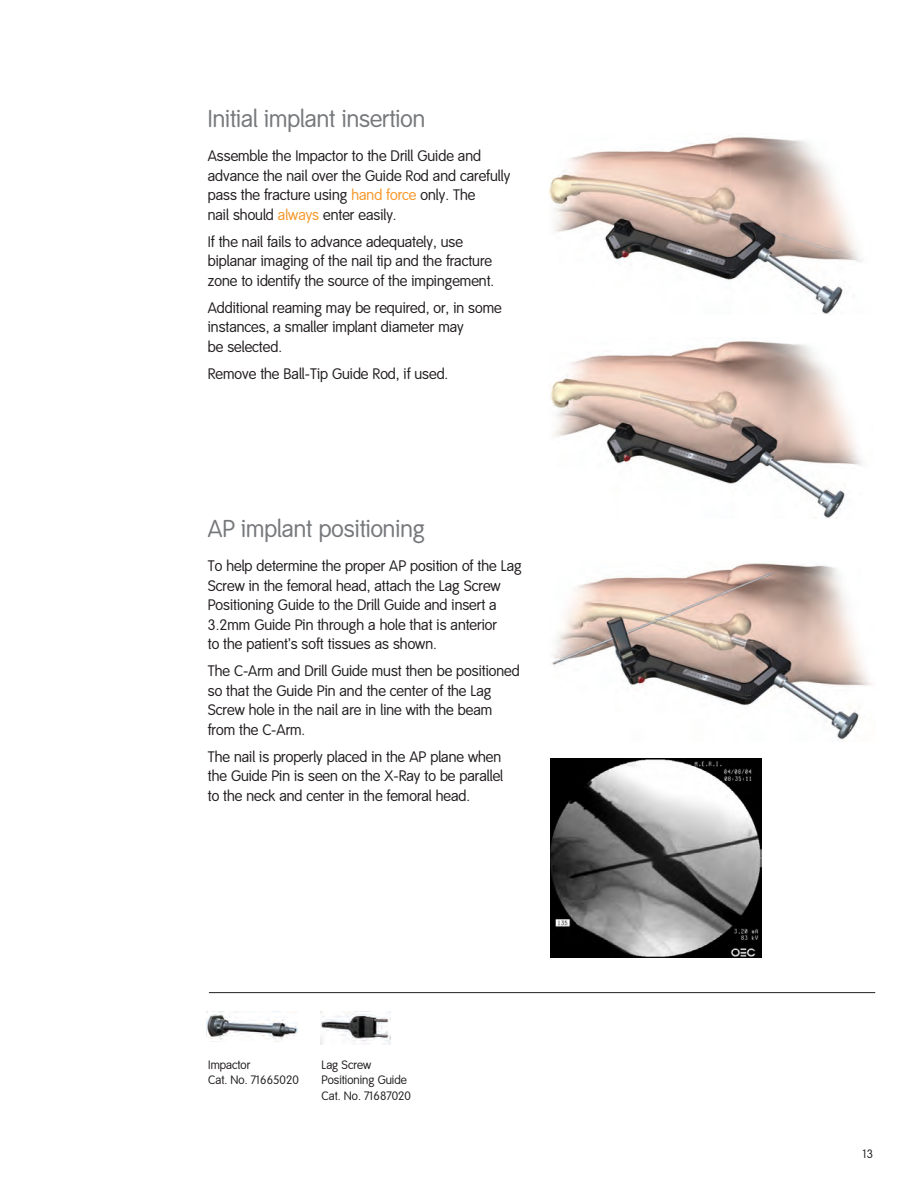
<style>
.page{position:relative;width:918px;height:1188px;background:#fff}
.page>*{position:absolute;margin:0;border:0;box-sizing:border-box;transform-origin:0 0}
.t1{font:24px "Smith&Nephew";color:#76787b}
.t2{font:15px/19.5px "Smith&Nephew";color:#231f20}
.t3{font:12px/15.3px "Smith&Nephew";color:#231f20}
.s1{color:#f79727}
</style>
<div class="page">
<hr style="left:209px;top:992px;width:666px;height:1px;background:#231f20">
<img style="left:206px;top:1012px;width:92px;height:30px">
<img style="left:320px;top:1011px;width:71px;height:34px">
<img style="left:549px;top:137px;width:313px;height:177px">
<img style="left:550px;top:341px;width:312px;height:177px">
<img style="left:552px;top:563px;width:320px;height:179px">
<img style="left:551px;top:758px;width:210px;height:200px">
<h1 class="t1" style="left:208px;top:105px;width:219px">Initial implant insertion</h1>
<p class="t2" style="left:208px;top:147px;width:304px">Assemble the Impactor to the Drill Guide and advance the nail over the Guide Rod and carefully pass the fracture using <span class="s1">hand force</span> only. The<br>nail should <span class="s1">always</span> enter easily.</p>
<p class="t2" style="left:208px;top:232px;width:288px">If the nail fails to advance adequately, use biplanar imaging of the nail tip and the fracture zone to identify the source of the impingement.</p>
<p class="t2" style="left:208px;top:298px;width:295px">Additional reaming may be required, or, in some instances, a smaller implant diameter may<br>be selected.</p>
<p class="t2" style="left:208px;top:364px;width:242px">Remove the Ball-Tip Guide Rod, if used.</p>
<h1 class="t1" style="left:208px;top:515px;width:219px">AP implant positioning</h1>
<p class="t2" style="left:208px;top:557px;width:315px">To help determine the proper AP position of the Lag Screw in the femoral head, attach the Lag Screw Positioning Guide to the Drill Guide and insert a 3.2mm Guide Pin through a hole that is anterior<br>to the patient’s soft tissues as shown.</p>
<p class="t2" style="left:208px;top:662px;width:313px">The C-Arm and Drill Guide must then be positioned so that the Guide Pin and the center of the Lag Screw hole in the nail are in line with the beam from the C-Arm.</p>
<p class="t2" style="left:208px;top:747px;width:297px">The nail is properly placed in the AP plane when the Guide Pin is seen on the X-Ray to be parallel to the neck and center in the femoral head.</p>
<p class="t3" style="left:208px;top:1058px;width:92px">Impactor<br>Cat. No. 71665020</p>
<p class="t3" style="left:322px;top:1058px;width:91px">Lag Screw<br>Positioning Guide<br>Cat. No. 71687020</p>
<p class="t3" style="left:863px;top:1147px;width:12px">13</p>
</div>
